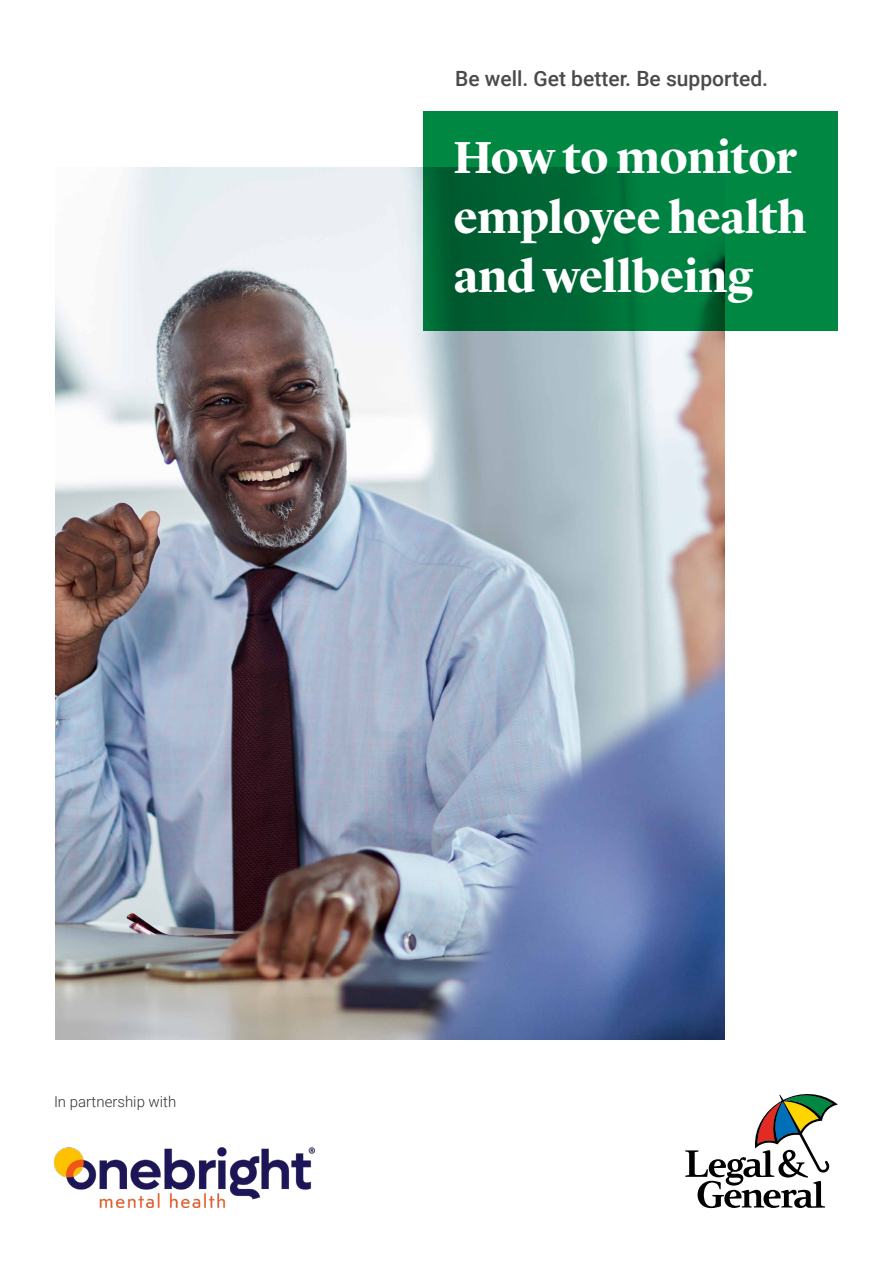
<style>
.page{position:relative;width:893px;height:1263px;background:#fff}
.page>*{position:absolute;margin:0;border:0;box-sizing:border-box;transform-origin:0 0}
.t1{font:700 46.5px/59.6px "Lyon Display";letter-spacing:-.01em;color:#fff}
.t2{font:500 21px "Roboto";color:#4a4a49}
.t3{font:300 15px "Roboto";color:#343234}
</style>
<div class="page">
<img style="left:55px;top:168px;width:669px;height:872px">
<svg style="left:424px;top:111px;width:414px;height:220px;background:#00793c"></svg>
<img style="left:55px;top:1147px;width:259px;height:61px">
<svg style="left:685px;top:1094px;width:153px;height:114px"></svg>
<h3 class="t2" style="left:455px;top:64px;width:314px">Be well. Get better. Be supported.</h3>
<p class="t1" style="left:454px;top:124px;width:354px">How to monitor employee health and wellbeing</p>
<p class="t3" style="left:54px;top:1091px;width:124px">In partnership with</p>
</div>
